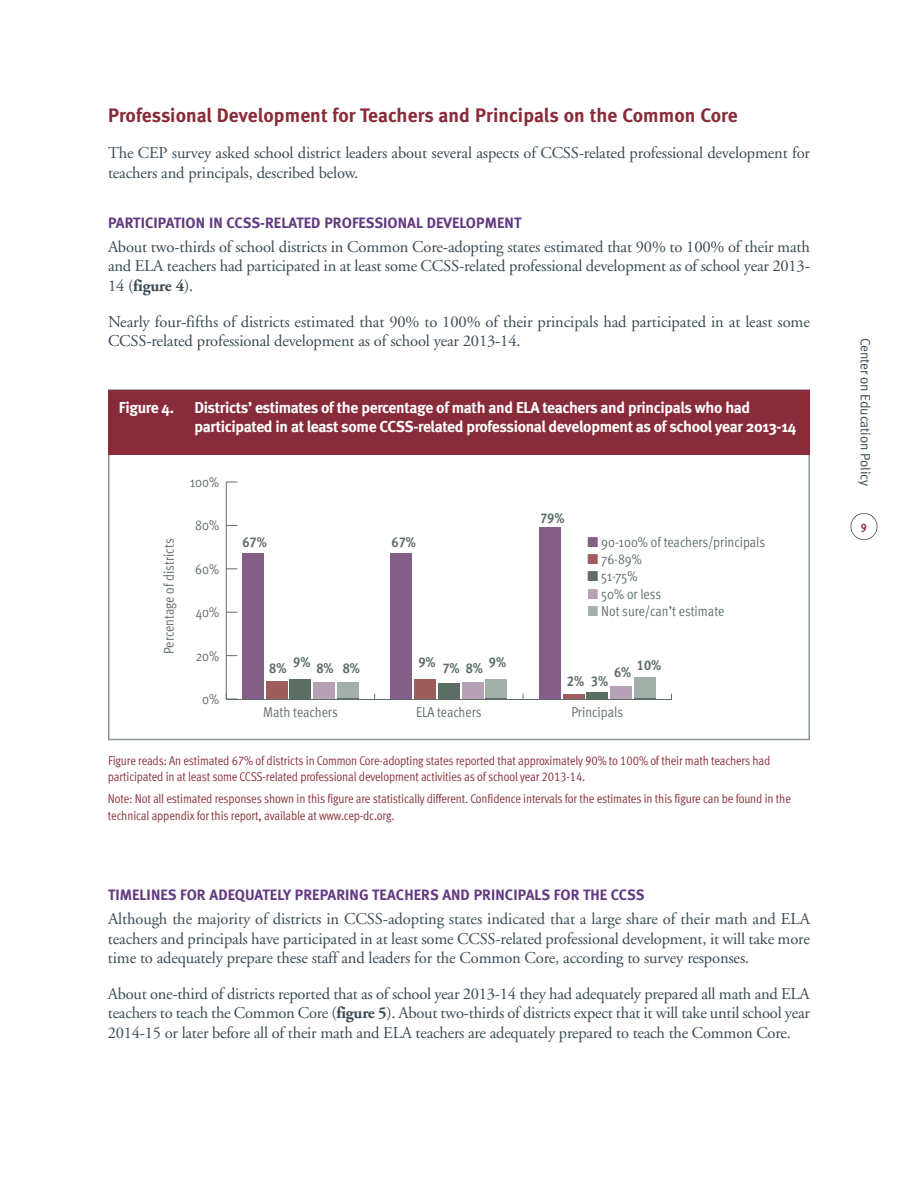
<style>
.page{position:relative;width:918px;height:1188px;background:#fff}
.page>*{position:absolute;margin:0;border:0;box-sizing:border-box;transform-origin:0 0}
.t1{font:700 19.5px "Meta";letter-spacing:.005em;color:#892c3a}
.t2{font:16.5px/19.5px "Adobe Garamond";letter-spacing:-.01em;color:#3a4b54;text-align:justify}
.t3{font:700 15.75px/18.8px "Meta";letter-spacing:-.02em;color:#fff}
.t4{font:700 15px "Meta";letter-spacing:.005em;color:#633a81}
.t5{font:14.25px "Meta Cond Normal";color:#5d6e65}
.t6{font:14.25px "Meta Cond Bold LF";color:#5d6e65}
.t7{font:13.5px "Meta Normal CE";letter-spacing:-.01em;color:#3a4b54}
.t8{font:12.75px/16.5px "Meta Cond Normal LF";letter-spacing:-.01em;color:#892c3a}
.t9{font:700 12px "Meta Cond";color:#892c3a}
.s1{font-weight:700}
.s2{color:#835f87}
.s3{color:#9f5c5d}
.s4{color:#b6a1b7}
.s5{color:#a3b0aa}
</style>
<div class="page">
<div style="left:850px;top:513px;width:28px;height:27px;border:2px solid #3a4b54;border-radius:50%"></div>
<div style="left:108px;top:390px;width:702px;height:64px;background:#892c3a"></div>
<hr style="left:226px;top:699px;width:445px;height:1px;background:#5d6e65">
<hr style="left:226px;top:482px;width:1px;height:217px;background:#5d6e65">
<div style="left:242px;top:554px;width:22px;height:145px;background:#835f87"></div>
<div style="left:391px;top:554px;width:21px;height:145px;background:#835f87"></div>
<div style="left:539px;top:528px;width:21px;height:171px;background:#835f87"></div>
<div style="left:266px;top:682px;width:21px;height:17px;background:#9f5c5d"></div>
<div style="left:414px;top:679px;width:22px;height:20px;background:#9f5c5d"></div>
<hr style="left:563px;top:695px;width:21px;height:4px;background:#9f5c5d">
<div style="left:290px;top:679px;width:21px;height:20px;background:#5d6e65"></div>
<div style="left:438px;top:684px;width:22px;height:15px;background:#5d6e65"></div>
<div style="left:587px;top:693px;width:21px;height:6px;background:#5d6e65"></div>
<div style="left:314px;top:682px;width:21px;height:17px;background:#b6a1b7"></div>
<div style="left:462px;top:682px;width:21px;height:17px;background:#b6a1b7"></div>
<div style="left:610px;top:686px;width:22px;height:13px;background:#b6a1b7"></div>
<div style="left:337px;top:682px;width:22px;height:17px;background:#a3b0aa"></div>
<div style="left:486px;top:679px;width:21px;height:20px;background:#a3b0aa"></div>
<div style="left:634px;top:677px;width:21px;height:22px;background:#a3b0aa"></div>
<p class="t1" style="left:108px;top:109px;width:631px">Professional Development for Teachers and Principals on the Common Core</p>
<p class="t2" style="left:108px;top:145px;width:704px">The CEP survey asked school district leaders about several aspects of CCSS-related professional development for teachers and principals, described below.</p>
<p class="t4" style="left:108px;top:218px;width:415px">PARTICIPATION IN CCSS-RELATED PROFESSIONAL DEVELOPMENT</p>
<p class="t2" style="left:108px;top:238px;width:704px">About two-thirds of school districts in Common Core-adopting states estimated that 90% to 100% of their math and ELA teachers had participated in at least some CCSS-related professional development as of school year 2013- 14 (<span class="s1">figure 4</span>).</p>
<p class="t2" style="left:108px;top:313px;width:704px">Nearly four-fifths of districts estimated that 90% to 100% of their principals had participated in at least some<br>CCSS-related professional development as of school year 2013-14.</p>
<p class="t3" style="left:119px;top:399px;width:57px">Figure 4.</p>
<p class="t3" style="left:194px;top:399px;width:603px">Districts’ estimates of the percentage of math and ELA teachers and principals who had participated in at least some CCSS-related professional development as of school year 2013-14</p>
<p class="t5" style="left:190px;top:477px;width:31px">100%</p>
<p class="t5" style="left:195px;top:520px;width:26px">80%</p>
<p class="t6" style="left:242px;top:537px;width:26px">67%</p>
<p class="t5" style="left:163px;top:654px;width:117px;rotate:-90deg">Percentage of districts</p>
<p class="t6" style="left:392px;top:537px;width:26px">67%</p>
<p class="t5" style="left:195px;top:564px;width:26px">60%</p>
<p class="t5" style="left:196px;top:607px;width:25px">40%</p>
<p class="t5" style="left:196px;top:650px;width:25px">20%</p>
<p class="t6" style="left:269px;top:662px;width:92px">8% 9% 8% 8%</p>
<p class="t6" style="left:418px;top:659px;width:43px">9% 7%</p>
<p class="t6" style="left:489px;top:656px;width:19px">9%</p>
<p class="t6" style="left:466px;top:662px;width:19px">8%</p>
<p class="t5" style="left:202px;top:694px;width:19px">0%</p>
<p class="t6" style="left:540px;top:513px;width:26px">79%</p>
<p class="t5" style="left:588px;top:537px;width:179px"><span class="s2">■</span> 90-100% of teachers/principals</p>
<p class="t5" style="left:588px;top:554px;width:56px"><span class="s3">■</span> 76-89%</p>
<p class="t5" style="left:588px;top:571px;width:51px">■ 51-75%</p>
<p class="t5" style="left:588px;top:588px;width:75px"><span class="s4">■</span> 50% or less</p>
<p class="t5" style="left:588px;top:605px;width:138px"><span class="s5">■</span> Not sure/can’t estimate</p>
<p class="t6" style="left:637px;top:659px;width:26px">10%</p>
<p class="t6" style="left:614px;top:667px;width:19px">6%</p>
<p class="t6" style="left:567px;top:676px;width:43px">2% 3%</p>
<p class="t5" style="left:263px;top:707px;width:76px">Math teachers</p>
<p class="t5" style="left:416px;top:707px;width:67px">ELA teachers</p>
<p class="t5" style="left:571px;top:707px;width:53px">Principals</p>
<p class="t8" style="left:108px;top:753px;width:664px">Figure reads: An estimated 67% of districts in Common Core-adopting states reported that approximately 90% to 100% of their math teachers had participated in at least some CCSS-related professional development activities as of school year 2013-14.</p>
<p class="t8" style="left:108px;top:792px;width:684px">Note: Not all estimated responses shown in this figure are statistically different. Confidence intervals for the estimates in this figure can be found in the technical appendix for this report, available at www.cep-dc.org.</p>
<p class="t4" style="left:108px;top:890px;width:538px">TIMELINES FOR ADEQUATELY PREPARING TEACHERS AND PRINCIPALS FOR THE CCSS</p>
<p class="t2" style="left:108px;top:911px;width:704px">Although the majority of districts in CCSS-adopting states indicated that a large share of their math and ELA teachers and principals have participated in at least some CCSS-related professional development, it will take more time to adequately prepare these staff and leaders for the Common Core, according to survey responses.</p>
<p class="t2" style="left:108px;top:985px;width:704px">About one-third of districts reported that as of school year 2013-14 they had adequately prepared all math and ELA teachers to teach the Common Core (<span class="s1">figure 5</span>). About two-thirds of districts expect that it will take until school year 2014-15 or later before all of their math and ELA teachers are adequately prepared to teach the Common Core.</p>
<p class="t7" style="left:873px;top:338px;width:149px;rotate:90deg">Center on Education Policy</p>
<p class="t9" style="left:861px;top:521px;width:8px">9</p>
</div>
